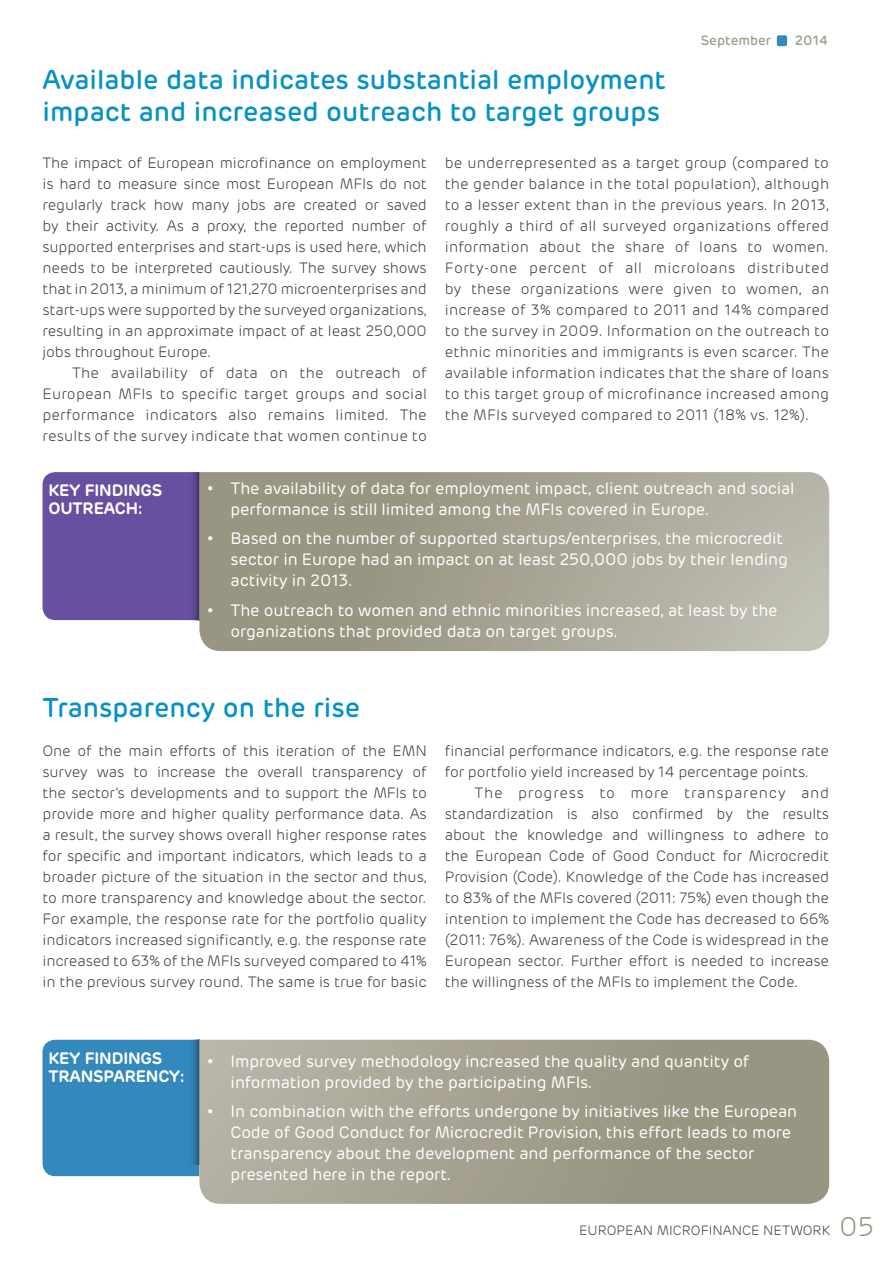
<style>
.page{position:relative;width:893px;height:1263px;background:#fff}
.page>*{position:absolute;margin:0;border:0;box-sizing:border-box;transform-origin:0 0}
.t1{font:500 27px/31.5px "Rubrik";color:#0792c5}
.t2{font:16.5px/21px "Rubrik";letter-spacing:-.01em;color:#fff}
.t3{font:600 16.5px/18px "Rubrik";letter-spacing:-.01em;color:#fff}
.t4{font:300 15px/21px "Rubrik";letter-spacing:-.01em;color:#3e3e3f;text-align:justify}
.t5{font:300 13.5px "Rubrik";color:#3e3e3f}
.t6{font:500 13.5px "Rubrik";color:#9f9d8b}
.s1{font-size:27px;color:#979481}
</style>
<div class="page">
<div style="left:43px;top:1040px;width:156px;height:136px;background:#3388bc"></div>
<svg style="left:187px;top:1040px;width:12px;height:124px"></svg>
<svg style="left:199px;top:1040px;width:630px;height:164px;background:#a3a090"></svg>
<div style="left:43px;top:472px;width:144px;height:148px;background:#6850a1"></div>
<svg style="left:187px;top:472px;width:12px;height:148px;background:#5c468f"></svg>
<svg style="left:199px;top:472px;width:630px;height:179px;background:#a6a393"></svg>
<div style="left:777px;top:35px;width:10px;height:11px;background:#3388bc;border-radius:2px"></div>
<h1 class="t1" style="left:43px;top:64px;width:625px">Available data indicates substantial employment impact and increased outreach to target groups</h1>
<p class="t6" style="left:701px;top:32px;width:72px">September</p>
<p class="t6" style="left:795px;top:32px;width:35px">2014</p>
<p class="t4" style="left:43px;top:152px;width:386px">The impact of European microfinance on employment is hard to measure since most European MFIs do not regularly track how many jobs are created or saved by their activity. As a proxy, the reported number of supported enterprises and start-ups is used here, which needs to be interpreted cautiously. The survey shows that in 2013, a minimum of 121,270 microenterprises and start-ups were supported by the surveyed organizations, resulting in an approximate impact of at least 250,000 jobs throughout Europe.</p>
<p class="t4" style="left:43px;top:362px;width:386px;text-indent:30px">The availability of data on the outreach of European MFIs to specific target groups and social performance indicators also remains limited. The results of the survey indicate that women continue to</p>
<p class="t4" style="left:445px;top:152px;width:386px">be underrepresented as a target group (compared to the gender balance in the total population), although to a lesser extent than in the previous years. In 2013, roughly a third of all surveyed organizations offered information about the share of loans to women.<br>Forty-one percent of all microloans distributed by these organizations were given to women, an increase of 3% compared to 2011 and 14% compared to the survey in 2009. Information on the outreach to ethnic minorities and immigrants is even scarcer. The available information indicates that the share of loans to this target group of microfinance increased among the MFIs surveyed compared to 2011 (18% vs. 12%).</p>
<p class="t3" style="left:48px;top:481px;width:115px">KEY FINDINGS<br>OUTREACH:</p>
<p class="t2" style="left:231px;top:478px;width:565px;text-indent:-24px">• The availability of data for employment impact, client outreach and social performance is still limited among the MFIs covered in Europe.</p>
<p class="t2" style="left:231px;top:528px;width:559px;text-indent:-24px">• Based on the number of supported startups/enterprises, the microcredit sector in Europe had an impact on at least 250,000 jobs by their lending activity in 2013.</p>
<p class="t2" style="left:231px;top:600px;width:549px;text-indent:-24px">• The outreach to women and ethnic minorities increased, at least by the organizations that provided data on target groups.</p>
<h1 class="t1" style="left:43px;top:692px;width:319px">Transparency on the rise</h1>
<p class="t4" style="left:43px;top:740px;width:386px">One of the main efforts of this iteration of the EMN survey was to increase the overall transparency of the sector’s developments and to support the MFIs to provide more and higher quality performance data. As a result, the survey shows overall higher response rates for specific and important indicators, which leads to a broader picture of the situation in the sector and thus, to more transparency and knowledge about the sector.<br>For example, the response rate for the portfolio quality indicators increased significantly, e.g. the response rate increased to 63% of the MFIs surveyed compared to 41% in the previous survey round. The same is true for basic</p>
<p class="t4" style="left:445px;top:740px;width:386px">financial performance indicators, e.g. the response rate for portfolio yield increased by 14 percentage points.</p>
<p class="t4" style="left:445px;top:782px;width:386px;text-indent:30px">The progress to more transparency and standardization is also confirmed by the results about the knowledge and willingness to adhere to the European Code of Good Conduct for Microcredit Provision (Code). Knowledge of the Code has increased to 83% of the MFIs covered (2011: 75%) even though the intention to implement the Code has decreased to 66% (2011: 76%). Awareness of the Code is widespread in the European sector. Further effort is needed to increase the willingness of the MFIs to implement the Code.</p>
<p class="t3" style="left:48px;top:1049px;width:137px">KEY FINDINGS<br>TRANSPARENCY:</p>
<p class="t2" style="left:231px;top:1050px;width:520px;text-indent:-24px">• Improved survey methodology increased the quality and quantity of information provided by the participating MFIs.</p>
<p class="t2" style="left:231px;top:1101px;width:568px;text-indent:-24px">• In combination with the efforts undergone by initiatives like the European Code of Good Conduct for Microcredit Provision, this effort leads to more transparency about the development and performance of the sector presented here in the report.</p>
<p class="t5" style="left:579px;top:1221px;width:296px">EUROPEAN MICROFINANCE NETWORK <span class="s1">05</span></p>
</div>
